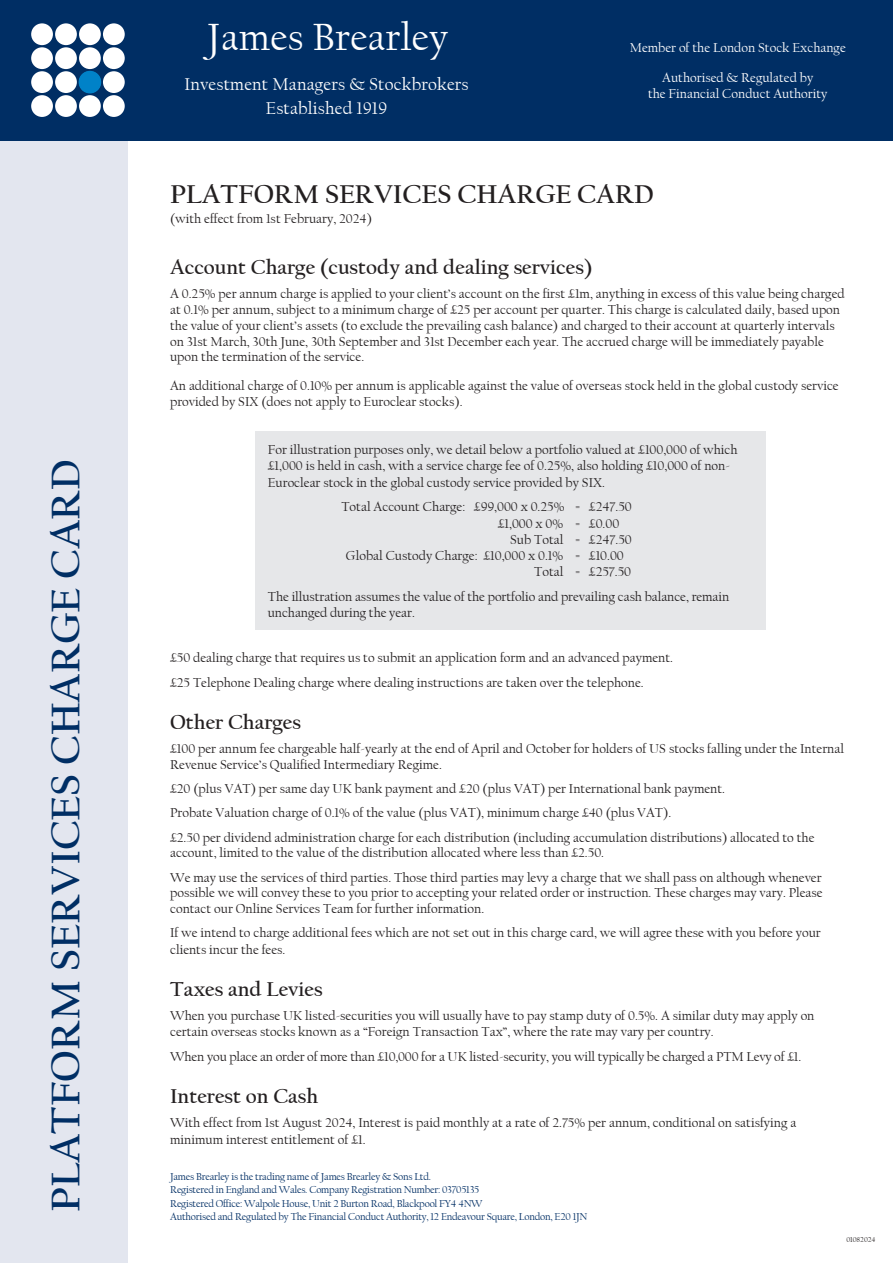
<style>
.page{position:relative;width:893px;height:1263px;background:#fff}
.page>*{position:absolute;margin:0;border:0;box-sizing:border-box;transform-origin:0 0}
.t1{font:700 42px "Californian FB";color:#002e64}
.t2{font:39.9px "Californian FB";letter-spacing:.01em;color:#fff}
.t3{font:700 27px "Californian FB";color:#231f20}
.t4{font:700 21px "Californian FB";color:#231f20}
.t5{font:18px/24.2px "Californian FB";letter-spacing:.01em;color:#fff;text-align:center}
._14pt_sub_headings_bold{font:13.5px/15.8px "Californian FB";color:#231f20}
.t6{font:13.5px/16.5px "Californian FB";color:#fff;text-align:center}
.t7{font:10.5px/13.5px "Californian FB";letter-spacing:-.02em;color:#002e64}
.t8{font:7.5px "Californian FB";color:#231f20}
</style>
<div class="page">
<div style="left:0;top:0;width:128px;height:1263px;background:#e3e6ef"></div>
<div style="left:0;top:0;width:893px;height:140px;background:#002e64"></div>
<div style="left:103px;top:95px;width:22px;height:22px;background:#fff;border-radius:50%"></div>
<div style="left:79px;top:95px;width:22px;height:22px;background:#fff;border-radius:50%"></div>
<div style="left:55px;top:95px;width:22px;height:22px;background:#fff;border-radius:50%"></div>
<div style="left:31px;top:95px;width:22px;height:22px;background:#fff;border-radius:50%"></div>
<div style="left:103px;top:71px;width:22px;height:22px;background:#fff;border-radius:50%"></div>
<div style="left:55px;top:71px;width:22px;height:22px;background:#fff;border-radius:50%"></div>
<div style="left:31px;top:71px;width:22px;height:22px;background:#fff;border-radius:50%"></div>
<div style="left:103px;top:47px;width:22px;height:22px;background:#fff;border-radius:50%"></div>
<div style="left:79px;top:47px;width:22px;height:22px;background:#fff;border-radius:50%"></div>
<div style="left:55px;top:47px;width:22px;height:22px;background:#fff;border-radius:50%"></div>
<div style="left:31px;top:47px;width:22px;height:22px;background:#fff;border-radius:50%"></div>
<div style="left:103px;top:23px;width:22px;height:22px;background:#fff;border-radius:50%"></div>
<div style="left:79px;top:23px;width:22px;height:22px;background:#fff;border-radius:50%"></div>
<div style="left:55px;top:23px;width:22px;height:22px;background:#fff;border-radius:50%"></div>
<div style="left:31px;top:23px;width:22px;height:22px;background:#fff;border-radius:50%"></div>
<div style="left:79px;top:71px;width:22px;height:22px;background:#0082c8;border-radius:50%"></div>
<div style="left:255px;top:431px;width:510px;height:199px;background:#e6e7e9"></div>
<p class="t1" style="left:42px;top:1212px;width:754px;rotate:-90deg">PLATFORM SERVICES CHARGE CARD</p>
<p class="t2" style="left:207px;top:15px;width:243px">James Brearley</p>
<p class="t5" style="left:184px;top:72px;width:286px">Investment Managers &amp; Stockbrokers<br>Established 1919</p>
<p class="t6" style="left:630px;top:40px;width:218px">Member of the London Stock Exchange</p>
<p class="t6" style="left:648px;top:69px;width:181px">Authorised &amp; Regulated by<br>the Financial Conduct Authority</p>
<p class="t6" style="left:583px;top:71px;width:181px">the Financial Conduct Authority</p>
<p class="t3" style="left:170px;top:179px;width:485px">PLATFORM SERVICES CHARGE CARD</p>
<p class="_14pt_sub_headings_bold" style="left:170px;top:211px;width:203px">(with effect from 1st February, 2024)</p>
<p class="t4" style="left:170px;top:255px;width:424px">Account Charge (custody and dealing services)</p>
<p class="_14pt_sub_headings_bold" style="left:170px;top:286px;width:676px">A 0.25% per annum charge is applied to your client’s account on the first £1m, anything in excess of this value being charged at 0.1% per annum, subject to a minimum charge of £25 per account per quarter. This charge is calculated daily, based upon the value of your client’s assets (to exclude the prevailing cash balance) and charged to their account at quarterly intervals on 31st March, 30th June, 30th September and 31st December each year. The accrued charge will be immediately payable upon the termination of the service.</p>
<p class="_14pt_sub_headings_bold" style="left:170px;top:378px;width:670px;line-height:16.2px">An additional charge of 0.10% per annum is applicable against the value of overseas stock held in the global custody service provided by SIX (does not apply to Euroclear stocks).</p>
<p class="_14pt_sub_headings_bold" style="left:268px;top:442px;width:471px;line-height:16.2px">For illustration purposes only, we detail below a portfolio valued at £100,000 of which £1,000 is held in cash, with a service charge fee of 0.25%, also holding £10,000 of non-<br>Euroclear stock in the global custody service provided by SIX.</p>
<p class="_14pt_sub_headings_bold" style="left:341px;top:499px;width:292px">Total Account Charge: £99,000 x 0.25% = £247.50</p>
<p class="_14pt_sub_headings_bold" style="left:498px;top:515px;width:123px">£1,000 x 0% = £0.00</p>
<p class="_14pt_sub_headings_bold" style="left:510px;top:532px;width:123px">Sub Total = £247.50</p>
<p class="_14pt_sub_headings_bold" style="left:346px;top:548px;width:279px">Global Custody Charge: £10,000 x 0.1% = £10.00</p>
<p class="_14pt_sub_headings_bold" style="left:534px;top:564px;width:99px">Total = £257.50</p>
<p class="_14pt_sub_headings_bold" style="left:268px;top:588px;width:463px;line-height:16.2px">The illustration assumes the value of the portfolio and prevailing cash balance, remain unchanged during the year.</p>
<p class="_14pt_sub_headings_bold" style="left:170px;top:645px;width:504px;line-height:24.8px">£50 dealing charge that requires us to submit an application form and an advanced payment. £25 Telephone Dealing charge where dealing instructions are taken over the telephone.</p>
<p class="t4" style="left:170px;top:710px;width:132px">Other Charges</p>
<p class="_14pt_sub_headings_bold" style="left:170px;top:741px;width:675px">£100 per annum fee chargeable half-yearly at the end of April and October for holders of US stocks falling under the Internal<br>Revenue Service’s Qualified Intermediary Regime.</p>
<p class="_14pt_sub_headings_bold" style="left:170px;top:777px;width:646px;line-height:24.3px">£20 (plus VAT) per same day UK bank payment and £20 (plus VAT) per International bank payment.<br>Probate Valuation charge of 0.1% of the value (plus VAT), minimum charge £40 (plus VAT).<br>£2.50 per dividend administration charge for each distribution (including accumulation distributions) allocated to the</p>
<p class="_14pt_sub_headings_bold" style="left:170px;top:841px;width:653px;line-height:24.3px">account, limited to the value of the distribution allocated where less than £2.50.<br>We may use the services of third parties. Those third parties may levy a charge that we shall pass on although whenever</p>
<p class="_14pt_sub_headings_bold" style="left:170px;top:885px;width:654px">possible we will convey these to you prior to accepting your related order or instruction. These charges may vary. Please contact our Online Services Team for further information.</p>
<p class="_14pt_sub_headings_bold" style="left:170px;top:925px;width:652px;line-height:16.2px">If we intend to charge additional fees which are not set out in this charge card, we will agree these with you before your clients incur the fees.</p>
<p class="t4" style="left:170px;top:977px;width:154px">Taxes and Levies</p>
<p class="_14pt_sub_headings_bold" style="left:170px;top:1008px;width:646px">When you purchase UK listed-securities you will usually have to pay stamp duty of 0.5%. A similar duty may apply on certain overseas stocks known as a “Foreign Transaction Tax”, where the rate may vary per country.</p>
<p class="_14pt_sub_headings_bold" style="left:170px;top:1048px;width:633px">When you place an order of more than £10,000 for a UK listed-security, you will typically be charged a PTM Levy of £1.</p>
<p class="t4" style="left:170px;top:1084px;width:150px">Interest on Cash</p>
<p class="_14pt_sub_headings_bold" style="left:170px;top:1115px;width:628px;line-height:16.2px">With effect from 1st August 2024, Interest is paid monthly at a rate of 2.75% per annum, conditional on satisfying a minimum interest entitlement of £1.</p>
<p class="t7" style="left:170px;top:1170px;width:419px">James Brearley is the trading name of James Brearley &amp; Sons Ltd.<br>Registered in England and Wales. Company Registration Number: 03705135<br>Registered Office: Walpole House, Unit 2 Burton Road, Blackpool FY4 4NW<br>Authorised and Regulated by The Financial Conduct Authority, 12 Endeavour Square, London, E20 1JN</p>
<p class="t8" style="left:846px;top:1235px;width:31px">01082024</p>
</div>
